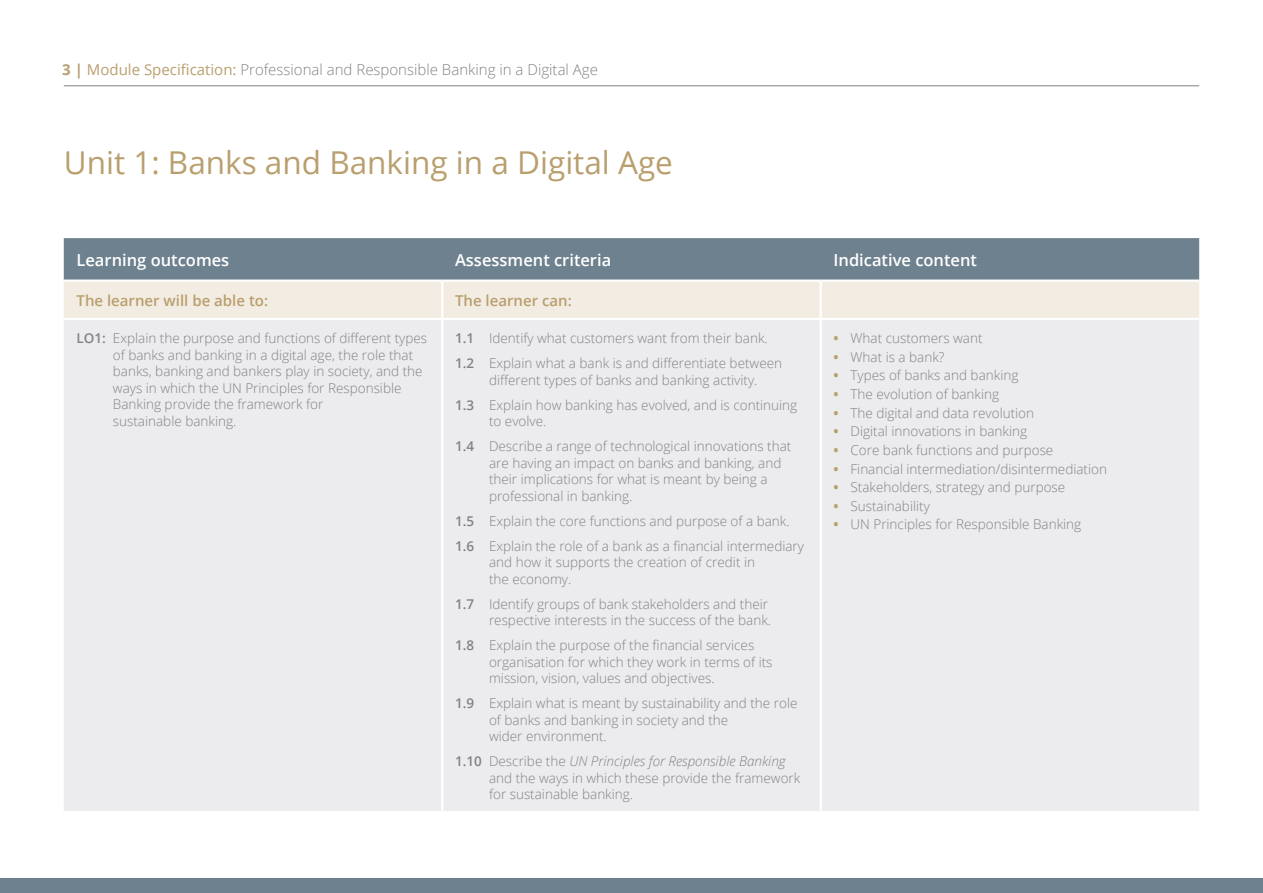
<style>
.page{position:relative;width:1263px;height:893px;background:#fff}
.page>*{position:absolute;margin:0;border:0;box-sizing:border-box;transform-origin:0 0}
.Accounts_Heading{font:31.5px "Open Sans";color:#b99f6e}
.t1{font:600 16.5px "Open Sans";color:#fff}
.t2{font:300 15px "Open Sans";color:#808285}
.t3{font:600 15px "Open Sans";color:#b99f6e}
.Table_Copy{font:300 13.5px/16.5px "Open Sans";color:#808285}
.s1{font-weight:700;color:#b99f6e}
.s2{font-weight:400;color:#b99f6e}
.s3{font-weight:600}
.s4{font-style:italic}
</style>
<div class="page">
<hr style="left:64px;top:85px;width:1135px;height:1px;background:#808285">
<div style="left:0;top:878px;width:1263px;height:15px;background:#6e818e"></div>
<div style="left:64px;top:238px;width:1135px;height:42px;background:#6e818e"></div>
<div style="left:64px;top:282px;width:1135px;height:36px;background:#f3ece2"></div>
<div style="left:64px;top:320px;width:1135px;height:491px;background:#ececee"></div>
<hr style="left:441px;top:320px;width:2px;height:491px;background:#fff">
<hr style="left:820px;top:320px;width:2px;height:491px;background:#fff">
<hr style="left:441px;top:282px;width:2px;height:36px;background:#fff">
<hr style="left:820px;top:282px;width:2px;height:36px;background:#fff">
<p class="t2" style="left:62px;top:60px;width:537px"><span class="s1">3 |</span> <span class="s2">Module Specification:</span> Professional and Responsible Banking in a Digital Age</p>
<p class="Accounts_Heading" style="left:64px;top:141px;width:611px">Unit 1: Banks and Banking in a Digital Age</p>
<p class="t1" style="left:77px;top:248px;width:154px">Learning outcomes</p>
<p class="t1" style="left:455px;top:248px;width:158px">Assessment criteria</p>
<p class="t1" style="left:833px;top:248px;width:145px">Indicative content</p>
<p class="t3" style="left:77px;top:290px;width:193px">The learner will be able to:</p>
<p class="t3" style="left:455px;top:290px;width:118px">The learner can:</p>
<p class="Table_Copy" style="left:113px;top:330px;width:316px;text-indent:-36px"><span class="s3">LO1:</span> Explain the purpose and functions of different types of banks and banking in a digital age, the role that banks, banking and bankers play in society, and the ways in which the UN Principles for Responsible Banking provide the framework for<br>sustainable banking.</p>
<p class="Table_Copy" style="left:455px;top:330px;width:314px"><span class="s3">1.1</span> Identify what customers want from their bank.</p>
<p class="Table_Copy" style="left:833px;top:330px;width:151px"><span class="s1">•</span> What customers want</p>
<p class="Table_Copy" style="left:833px;top:348px;width:113px"><span class="s1">•</span> What is a bank?</p>
<p class="Table_Copy" style="left:833px;top:367px;width:186px"><span class="s1">•</span> Types of banks and banking</p>
<p class="Table_Copy" style="left:833px;top:385px;width:167px"><span class="s1">•</span> The evolution of banking</p>
<p class="Table_Copy" style="left:833px;top:404px;width:202px"><span class="s1">•</span> The digital and data revolution</p>
<p class="Table_Copy" style="left:833px;top:423px;width:195px"><span class="s1">•</span> Digital innovations in banking</p>
<p class="Table_Copy" style="left:833px;top:441px;width:221px"><span class="s1">•</span> Core bank functions and purpose</p>
<p class="Table_Copy" style="left:833px;top:460px;width:275px"><span class="s1">•</span> Financial intermediation/disintermediation</p>
<p class="Table_Copy" style="left:833px;top:479px;width:233px"><span class="s1">•</span> Stakeholders, strategy and purpose</p>
<p class="Table_Copy" style="left:833px;top:497px;width:98px"><span class="s1">•</span> Sustainability</p>
<p class="Table_Copy" style="left:833px;top:516px;width:249px"><span class="s1">•</span> UN Principles for Responsible Banking</p>
<p class="Table_Copy" style="left:489px;top:355px;width:295px;text-indent:-34px"><span class="s3">1.2</span> Explain what a bank is and differentiate between different types of banks and banking activity.</p>
<p class="Table_Copy" style="left:489px;top:396px;width:310px;text-indent:-34px"><span class="s3">1.3</span> Explain how banking has evolved, and is continuing to evolve.</p>
<p class="Table_Copy" style="left:489px;top:438px;width:304px;text-indent:-34px"><span class="s3">1.4</span> Describe a range of technological innovations that are having an impact on banks and banking, and their implications for what is meant by being a professional in banking.</p>
<p class="Table_Copy" style="left:455px;top:512px;width:336px"><span class="s3">1.5</span> Explain the core functions and purpose of a bank.</p>
<p class="Table_Copy" style="left:489px;top:537px;width:316px;text-indent:-34px"><span class="s3">1.6</span> Explain the role of a bank as a financial intermediary and how it supports the creation of credit in<br>the economy.</p>
<p class="Table_Copy" style="left:455px;top:595px;width:318px;text-align:right"><span class="s3">1.7</span> Identify groups of bank stakeholders and their respective interests in the success of the bank.</p>
<p class="Table_Copy" style="left:489px;top:637px;width:285px;text-indent:-34px"><span class="s3">1.8</span> Explain the purpose of the financial services organisation for which they work in terms of its mission, vision, values and objectives.</p>
<p class="Table_Copy" style="left:489px;top:695px;width:310px;text-indent:-34px"><span class="s3">1.9</span> Explain what is meant by sustainability and the role of banks and banking in society and the<br>wider environment.</p>
<p class="Table_Copy" style="left:489px;top:753px;width:313px;text-indent:-34px"><span class="s3">1.10</span> Describe the <span class="s4">UN Principles for Responsible Banking </span>and the ways in which these provide the framework for sustainable banking.</p>
</div>
